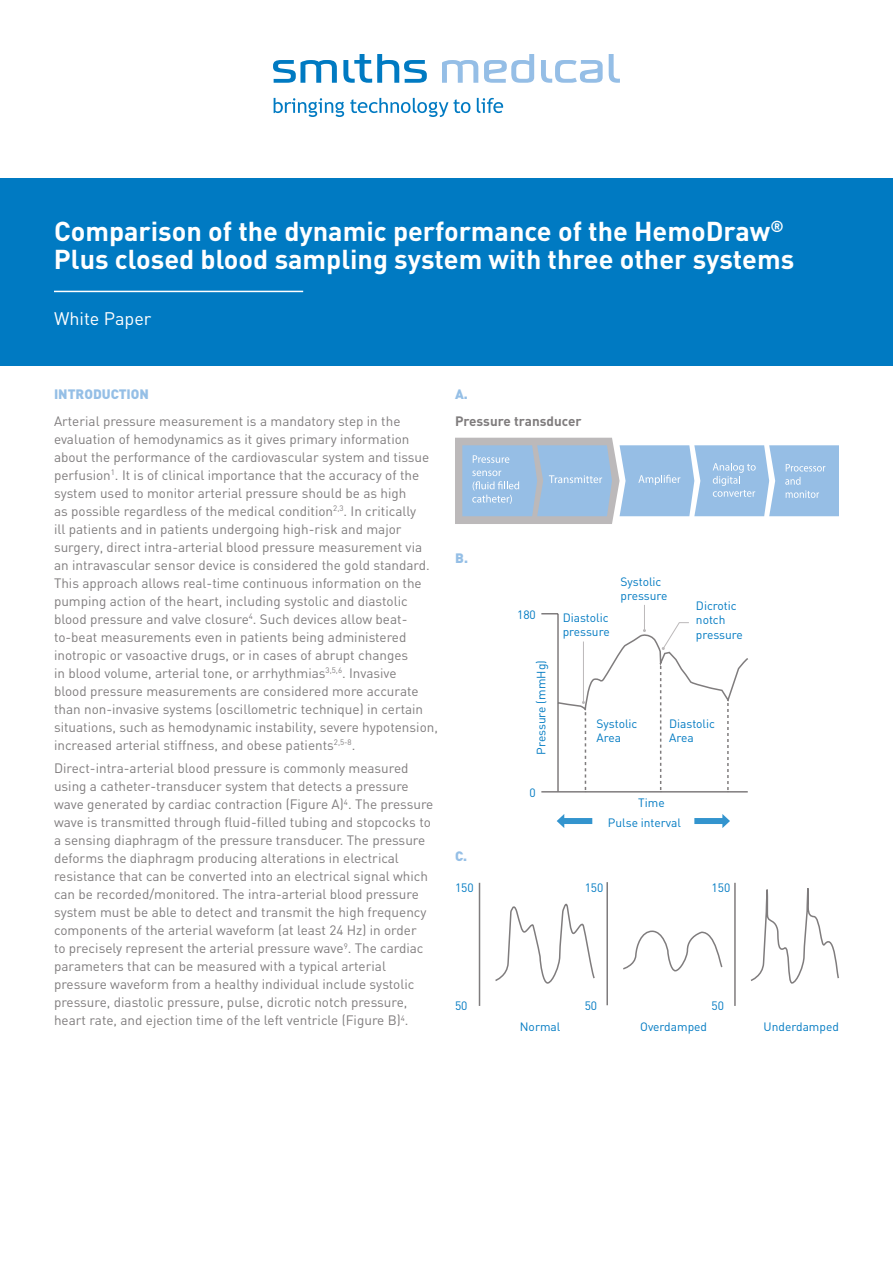
<style>
.page{position:relative;width:893px;height:1263px;background:#fff}
.page>*{position:absolute;margin:0;border:0;box-sizing:border-box;transform-origin:0 0}
.t1{font:700 27px/28.5px "DIN";color:#fff}
.t2{font:18px "DIN";color:#fff}
.t3{font:13.5px/18px "DIN";color:#7f7c7d}
.t4{font:900 13.5px "DIN";color:#95bfe6}
.t5{font:700 13.5px "DIN";color:#7f7c7d}
.t6{font:12px/14.4px "DIN";color:#007ac2}
</style>
<div class="page">
<div style="left:0;top:178px;width:893px;height:188px;background:#007ac2"></div>
<hr style="left:54px;top:291px;width:249px;height:1px;background:#fff">
<svg style="left:273px;top:60px;width:64px;height:23px"></svg>
<svg style="left:343px;top:54px;width:84px;height:29px"></svg>
<svg style="left:442px;top:60px;width:36px;height:23px"></svg>
<svg style="left:609px;top:54px;width:11px;height:29px"></svg>
<svg style="left:484px;top:54px;width:50px;height:29px"></svg>
<svg style="left:541px;top:60px;width:62px;height:23px"></svg>
<svg style="left:274px;top:98px;width:70px;height:19px"></svg>
<svg style="left:350px;top:98px;width:120px;height:19px"></svg>
<svg style="left:477px;top:98px;width:26px;height:15px"></svg>
<svg style="left:478px;top:882px;width:361px;height:124px"></svg>
<div style="left:563px;top:818px;width:29px;height:6px;background:#3394ce"></div>
<svg style="left:557px;top:814px;width:7px;height:14px"></svg>
<div style="left:694px;top:818px;width:30px;height:6px;background:#3394ce"></div>
<svg style="left:722px;top:814px;width:8px;height:14px"></svg>
<svg style="left:455px;top:438px;width:384px;height:86px;background:#acc8e4"></svg>
<svg style="left:541px;top:605px;width:207px;height:188px"></svg>
<h1 class="t1" style="left:54px;top:216px;width:742px">Comparison of the dynamic performance of the HemoDraw<sup>®<br></sup>Plus closed blood sampling system with three other systems</h1>
<h2 class="t2" style="left:54px;top:307px;width:99px">White Paper</h2>
<p class="t4" style="left:54px;top:385px;width:97px">INTRODUCTION</p>
<p class="t3" style="left:54px;top:412px;width:385px">Arterial pressure measurement is a mandatory step in the evaluation of hemodynamics as it gives primary information about the performance of the cardiovascular system and tissue perfusion<sup>1</sup>. It is of clinical importance that the accuracy of the system used to monitor arterial pressure should be as high<br>as possible regardless of the medical condition<sup>2,3</sup>. In critically<br>ill patients and in patients undergoing high-risk and major surgery, direct intra-arterial blood pressure measurement via an intravascular sensor device is considered the gold standard.<br>This approach allows real-time continuous information on the pumping action of the heart, including systolic and diastolic blood pressure and valve closure<sup>4</sup>. Such devices allow beat&shy;to-beat measurements even in patients being administered inotropic or vasoactive drugs, or in cases of abrupt changes<br>in blood volume, arterial tone, or arrhythmias<sup>3,5,6</sup>. Invasive<br>blood pressure measurements are considered more accurate than non-invasive systems (oscillometric technique) in certain situations, such as hemodynamic instability, severe hypotension, increased arterial stiffness, and obese patients<sup>2,5-8</sup>.</p>
<p class="t3" style="left:54px;top:759px;width:381px">Direct-intra-arterial blood pressure is commonly measured using a catheter-transducer system that detects a pressure wave generated by cardiac contraction (Figure A)<sup>4</sup>. The pressure wave is transmitted through fluid-filled tubing and stopcocks to a sensing diaphragm of the pressure transducer. The pressure deforms the diaphragm producing alterations in electrical resistance that can be converted into an electrical signal which can be recorded/monitored. The intra-arterial blood pressure system must be able to detect and transmit the high frequency components of the arterial waveform (at least 24 Hz) in order<br>to precisely represent the arterial pressure wave<sup>9</sup>. The cardiac parameters that can be measured with a typical arterial pressure waveform from a healthy individual include systolic pressure, diastolic pressure, pulse, dicrotic notch pressure, heart rate, and ejection time of the left ventricle (Figure B)<sup>4</sup>.</p>
<p class="t4" style="left:455px;top:385px;width:14px">A.</p>
<p class="t5" style="left:455px;top:413px;width:128px">Pressure transducer</p>
<p class="t4" style="left:455px;top:549px;width:14px">B.</p>
<p class="t4" style="left:455px;top:847px;width:14px">C.</p>
<p class="t6" style="left:517px;top:607px;width:20px">180</p>
<p class="t6" style="left:534px;top:754px;width:96px;rotate:-90deg">Pressure (mmHg)</p>
<p class="t6" style="left:530px;top:785px;width:8px">0</p>
<p class="t6" style="left:563px;top:610px;width:49px">Diastolic pressure</p>
<p class="t6" style="left:620px;top:574px;width:49px">Systolic pressure</p>
<p class="t6" style="left:696px;top:598px;width:49px">Dicrotic notch pressure</p>
<p class="t6" style="left:596px;top:716px;width:42px">Systolic<br>Area</p>
<p class="t6" style="left:669px;top:716px;width:47px">Diastolic<br>Area</p>
<p class="t6" style="left:638px;top:795px;width:28px">Time</p>
<p class="t6" style="left:608px;top:815px;width:75px">Pulse interval</p>
<p class="t6" style="left:455px;top:880px;width:20px">150</p>
<p class="t6" style="left:585px;top:880px;width:20px">150</p>
<p class="t6" style="left:712px;top:880px;width:20px">150</p>
<p class="t6" style="left:455px;top:998px;width:14px">50</p>
<p class="t6" style="left:585px;top:998px;width:14px">50</p>
<p class="t6" style="left:712px;top:998px;width:14px">50</p>
<p class="t6" style="left:520px;top:1019px;width:42px">Normal</p>
<p class="t6" style="left:640px;top:1019px;width:68px">Overdamped</p>
<p class="t6" style="left:764px;top:1019px;width:77px">Underdamped</p>
</div>
